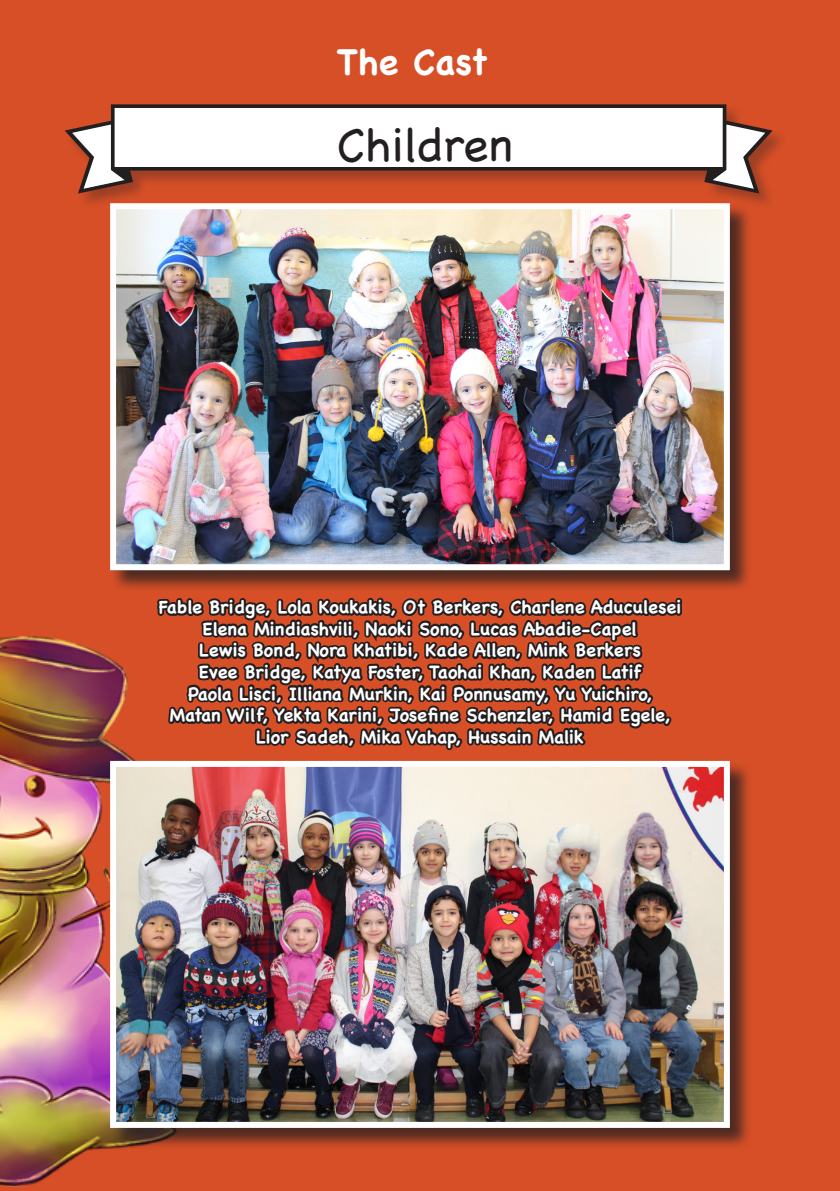
<style>
.page{position:relative;width:840px;height:1191px;background:#fff}
.page>*{position:absolute;margin:0;border:0;box-sizing:border-box;transform-origin:0 0}
.subHead{font:300 48px "Chalkboard SE";color:#231f20}
.head{font:700 36px "Chalkboard";color:#fff}
.body{font:700 18px "Chalkboard";color:#fff}
</style>
<div class="page">
<div style="left:0;top:0;width:839px;height:1191px;background:#d64f27"></div>
<img style="left:0;top:636px;width:153px;height:551px">
<div style="left:110px;top:204px;width:641px;height:388px;background:#231f20;opacity:.75"></div>
<img style="left:117px;top:210px;width:605px;height:353px">
<div style="left:110px;top:203px;width:619px;height:367px;border:6px solid #fff"></div>
<svg style="left:153px;top:581px;width:532px;height:180px"></svg>
<div style="left:65px;top:104px;width:722px;height:106px;background:#231f20;opacity:.32"></div>
<svg style="left:65px;top:104px;width:707px;height:90px;fill:#fff"></svg>
<div style="left:110px;top:761px;width:641px;height:389px;background:#231f20;opacity:.75"></div>
<img style="left:117px;top:768px;width:605px;height:352px">
<div style="left:110px;top:761px;width:619px;height:366px;border:6px solid #fff"></div>
<p class="head" style="left:336px;top:40px;width:152px">The Cast</p>
<p class="subHead" style="left:337px;top:102px;width:177px">Children</p>
<p class="body" style="left:159px;top:596px;width:524px">Fable Bridge, Lola Koukakis, Ot Berkers, Charlene Aduculesei</p>
<p class="body" style="left:202px;top:618px;width:436px">Elena Mindiashvili, Naoki Sono, Lucas Abadie-Capel</p>
<p class="body" style="left:199px;top:639px;width:443px">Lewis Bond, Nora Khatibi, Kade Allen, Mink Berkers</p>
<p class="body" style="left:199px;top:661px;width:443px">Evee Bridge, Katya Foster, Taohai Khan, Kaden Latif</p>
<p class="body" style="left:188px;top:683px;width:465px">Paola Lisci, Illiana Murkin, Kai Ponnusamy, Yu Yuichiro,</p>
<p class="body" style="left:170px;top:704px;width:501px">Matan Wilf, Yekta Karini, Josefine Schenzler, Hamid Egele,</p>
<p class="body" style="left:256px;top:726px;width:329px">Lior Sadeh, Mika Vahap, Hussain Malik</p>
</div>
